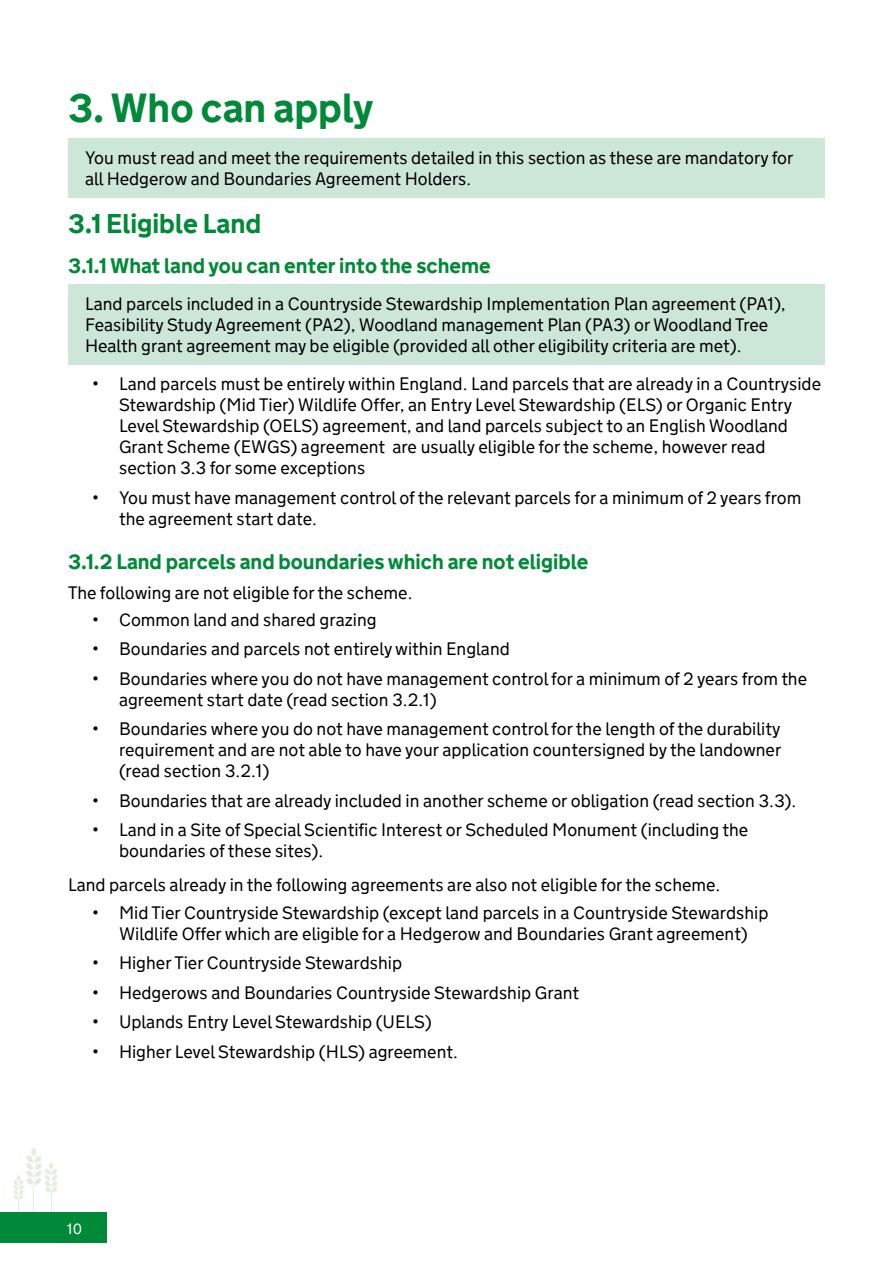
<style>
.page{position:relative;width:893px;height:1263px;background:#fff}
.page>*{position:absolute;margin:0;border:0;box-sizing:border-box;transform-origin:0 0}
.t1{font:700 40.5px "GDS Transport Website";color:#008938}
.t2{font:700 27px "GDS Transport Website";color:#008938}
.t3{font:700 21px "GDS Transport Website";color:#008938}
.Box_text{font:18px/21px "GDS Transport Website";color:#000}
.Body_before_bullets{font:18px "GDS Transport Website";color:#000}
.t4{font:15px "GDS Transport Website";color:#fff}
</style>
<div class="page">
<svg style="left:13px;top:1147px;width:44px;height:66px"></svg>
<div style="left:0;top:1213px;width:106px;height:30px;background:#008938"></div>
<div style="left:68px;top:139px;width:757px;height:59px;background:#cce7d7"></div>
<div style="left:68px;top:284px;width:757px;height:81px;background:#cce7d7"></div>
<h1 class="t1" style="left:68px;top:85px;width:307px">3. Who can apply</h1>
<p class="Box_text" style="left:85px;top:147px;width:710px">You must read and meet the requirements detailed in this section as these are mandatory for all Hedgerow and Boundaries Agreement Holders.</p>
<h2 class="t2" style="left:68px;top:208px;width:195px">3.1 Eligible Land</h2>
<h3 class="t3" style="left:68px;top:253px;width:424px">3.1.1 What land you can enter into the scheme</h3>
<p class="Box_text" style="left:85px;top:293px;width:702px">Land parcels included in a Countryside Stewardship Implementation Plan agreement (PA1),<br>Feasibility Study Agreement (PA2), Woodland management Plan (PA3) or Woodland Tree<br>Health grant agreement may be eligible (provided all other eligibility criteria are met).</p>
<p class="Box_text" style="left:119px;top:374px;width:704px;text-indent:-27px">• Land parcels must be entirely within England. Land parcels that are already in a Countryside Stewardship (Mid Tier) Wildlife Offer, an Entry Level Stewardship (ELS) or Organic Entry Level Stewardship (OELS) agreement, and land parcels subject to an English Woodland Grant Scheme (EWGS) agreement are usually eligible for the scheme, however read section 3.3 for some exceptions</p>
<p class="Box_text" style="left:119px;top:487px;width:684px;text-indent:-27px">• You must have management control of the relevant parcels for a minimum of 2 years from the agreement start date.</p>
<h3 class="t3" style="left:68px;top:550px;width:522px">3.1.2 Land parcels and boundaries which are not eligible</h3>
<p class="Body_before_bullets" style="left:68px;top:582px;width:346px">The following are not eligible for the scheme.</p>
<p class="Box_text" style="left:92px;top:609px;width:286px">• Common land and shared grazing</p>
<p class="Box_text" style="left:92px;top:639px;width:419px">• Boundaries and parcels not entirely within England</p>
<p class="Box_text" style="left:119px;top:668px;width:690px;text-indent:-27px">• Boundaries where you do not have management control for a minimum of 2 years from the agreement start date (read section 3.2.1)</p>
<p class="Box_text" style="left:119px;top:719px;width:664px;text-align:justify;text-indent:-27px">• Boundaries where you do not have management control for the length of the durability requirement and are not able to have your application countersigned by the landowner (read section 3.2.1)</p>
<p class="Box_text" style="left:92px;top:790px;width:705px">• Boundaries that are already included in another scheme or obligation (read section 3.3).</p>
<p class="Box_text" style="left:119px;top:820px;width:631px;text-indent:-27px">• Land in a Site of Special Scientific Interest or Scheduled Monument (including the boundaries of these sites).</p>
<p class="Body_before_bullets" style="left:68px;top:875px;width:654px">Land parcels already in the following agreements are also not eligible for the scheme.</p>
<p class="Box_text" style="left:92px;top:902px;width:678px;text-align:center">• Mid Tier Countryside Stewardship (except land parcels in a Countryside Stewardship<br>Wildlife Offer which are eligible for a Hedgerow and Boundaries Grant agreement)</p>
<p class="Box_text" style="left:92px;top:952px;width:312px">• Higher Tier Countryside Stewardship</p>
<p class="Box_text" style="left:92px;top:982px;width:489px">• Hedgerows and Boundaries Countryside Stewardship Grant</p>
<p class="Box_text" style="left:92px;top:1011px;width:341px">• Uplands Entry Level Stewardship (UELS)</p>
<p class="Box_text" style="left:92px;top:1041px;width:367px">• Higher Level Stewardship (HLS) agreement.</p>
<p class="t4" style="left:67px;top:1220px;width:16px">10</p>
</div>
